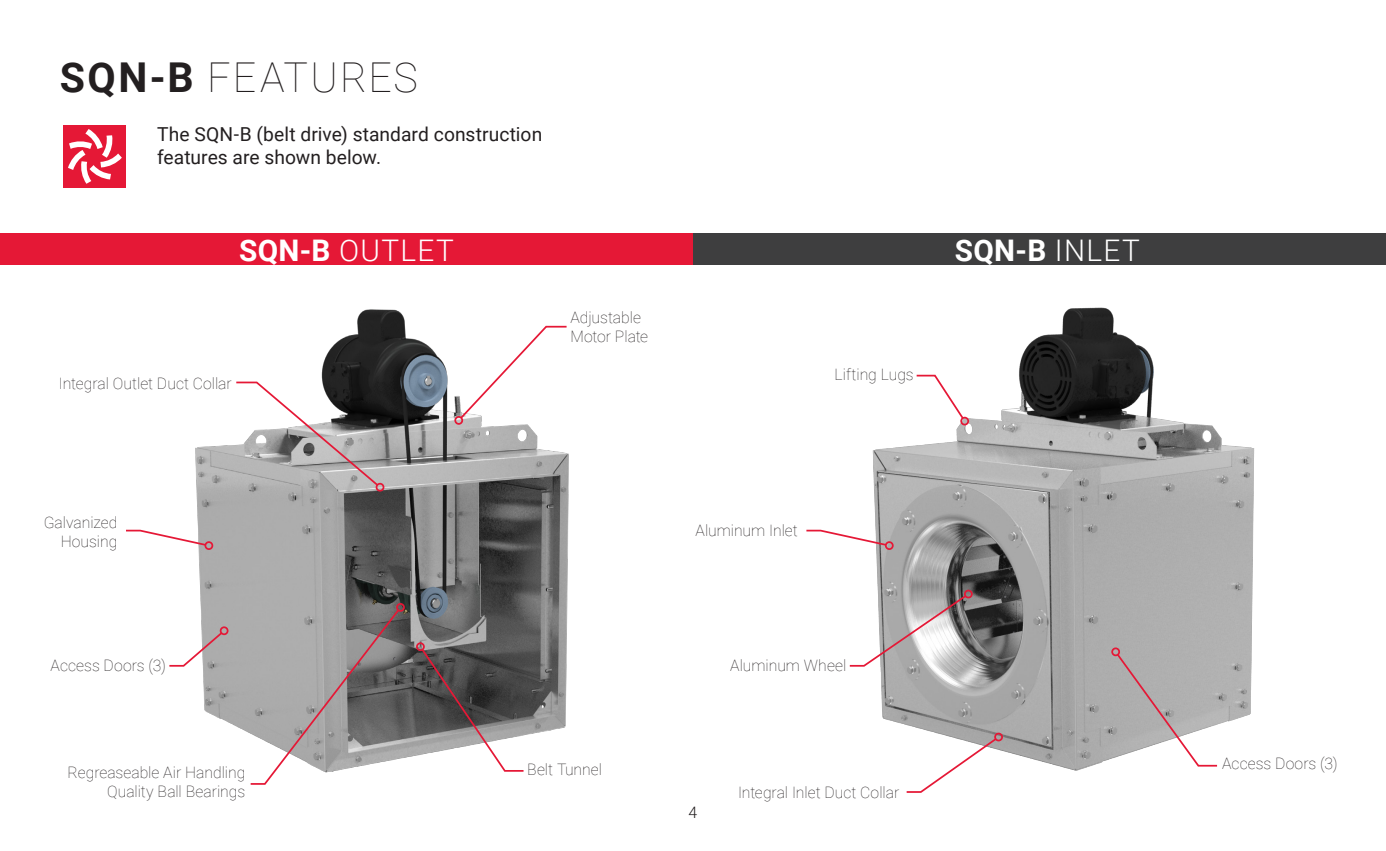
<style>
.page{position:relative;width:1386px;height:851px;background:#fff}
.page>*{position:absolute;margin:0;border:0;box-sizing:border-box;transform-origin:0 0}
.Bullets{font:100 41.12px "Roboto";letter-spacing:.045em;color:#231f20}
.Little_List{font:300 29.75px "Roboto";letter-spacing:.045em;color:#fff}
.Little_List-2{font:700 29.75px "Roboto";color:#fff}
.Page_Heading{font:19.25px/23.1px "Roboto";color:#231f20}
.Page_Heading-2{font:100 15.75px/18.9px "Roboto";color:#231f20;text-align:right}
.t1{font:300 15.75px "Roboto";color:#231f20}
.s1{font-weight:700}
.s2{font-weight:300}
</style>
<div class="page">
<img style="left:195px;top:309px;width:374px;height:450px">
<img style="left:872px;top:307px;width:383px;height:464px">
<div style="left:0;top:234px;width:693px;height:31px;background:#e51836"></div>
<div style="left:693px;top:234px;width:693px;height:31px;background:#3e3e3f"></div>
<div style="left:63px;top:125px;width:62px;height:63px;background:#e51836"></div>
<svg style="left:68px;top:129px;width:54px;height:55px"></svg>
<svg style="left:249px;top:607px;width:152px;height:178px;background:#a6a3a3"></svg>
<div style="left:396px;top:603px;width:9px;height:8px;border:2px solid #e51836;border-radius:50%"></div>
<svg style="left:169px;top:630px;width:55px;height:37px"></svg>
<div style="left:220px;top:626px;width:9px;height:9px;border:2px solid #e51836;border-radius:50%"></div>
<svg style="left:905px;top:736px;width:93px;height:57px"></svg>
<div style="left:994px;top:732px;width:9px;height:9px;border:2px solid #e51836;border-radius:50%"></div>
<svg style="left:849px;top:593px;width:119px;height:74px"></svg>
<div style="left:964px;top:589px;width:9px;height:9px;border:2px solid #e51836;border-radius:50%"></div>
<svg style="left:126px;top:529px;width:82px;height:18px"></svg>
<div style="left:205px;top:541px;width:8px;height:9px;border:2px solid #e51836;border-radius:50%"></div>
<svg style="left:806px;top:529px;width:82px;height:18px"></svg>
<div style="left:885px;top:541px;width:9px;height:9px;border:2px solid #e51836;border-radius:50%"></div>
<svg style="left:420px;top:647px;width:105px;height:125px"></svg>
<div style="left:416px;top:642px;width:9px;height:9px;border:2px solid #e51836;border-radius:50%"></div>
<svg style="left:1115px;top:652px;width:104px;height:115px"></svg>
<div style="left:1111px;top:647px;width:9px;height:9px;border:2px solid #e51836;border-radius:50%"></div>
<svg style="left:915px;top:374px;width:50px;height:46px"></svg>
<div style="left:960px;top:416px;width:9px;height:9px;border:2px solid #e51836;border-radius:50%"></div>
<svg style="left:459px;top:325px;width:109px;height:95px"></svg>
<div style="left:454px;top:416px;width:9px;height:9px;border:2px solid #e51836;border-radius:50%"></div>
<svg style="left:235px;top:380px;width:145px;height:107px"></svg>
<div style="left:376px;top:483px;width:8px;height:8px;border:2px solid #e51836;border-radius:50%"></div>
<p class="Bullets" style="left:60px;top:49px;width:359px"><span class="s1">SQN-B</span> FEATURES</p>
<p class="Page_Heading" style="left:157px;top:122px;width:387px">The SQN-B (belt drive) standard construction features are shown below.</p>
<p class="Little_List" style="left:239px;top:229px;width:216px"><span class="s1">SQN-B</span> OUTLET</p>
<p class="Little_List-2" style="left:955px;top:229px;width:187px">SQN-B <span class="s2">INLET</span></p>
<p class="Page_Heading-2" style="left:59px;top:373px;width:175px">Integral Outlet Duct Collar</p>
<p class="Page_Heading-2" style="left:570px;top:307px;width:79px;text-align:left">Adjustable<br>Motor Plate</p>
<p class="Page_Heading-2" style="left:835px;top:364px;width:81px">Lifting Lugs</p>
<p class="Page_Heading-2" style="left:44px;top:512px;width:75px">Galvanized<br>Housing</p>
<p class="Page_Heading-2" style="left:695px;top:520px;width:104px">Aluminum Inlet</p>
<p class="Page_Heading-2" style="left:51px;top:655px;width:117px">Access Doors (3)</p>
<p class="Page_Heading-2" style="left:68px;top:762px;width:179px">Regreaseable Air Handling<br>Quality Ball Bearings</p>
<p class="Page_Heading-2" style="left:527px;top:759px;width:76px">Belt Tunnel</p>
<p class="Page_Heading-2" style="left:730px;top:655px;width:118px">Aluminum Wheel</p>
<p class="t1" style="left:689px;top:801px;width:10px">4</p>
<p class="Page_Heading-2" style="left:738px;top:782px;width:163px">Integral Inlet Duct Collar</p>
<p class="Page_Heading-2" style="left:1222px;top:753px;width:117px">Access Doors (3)</p>
</div>
